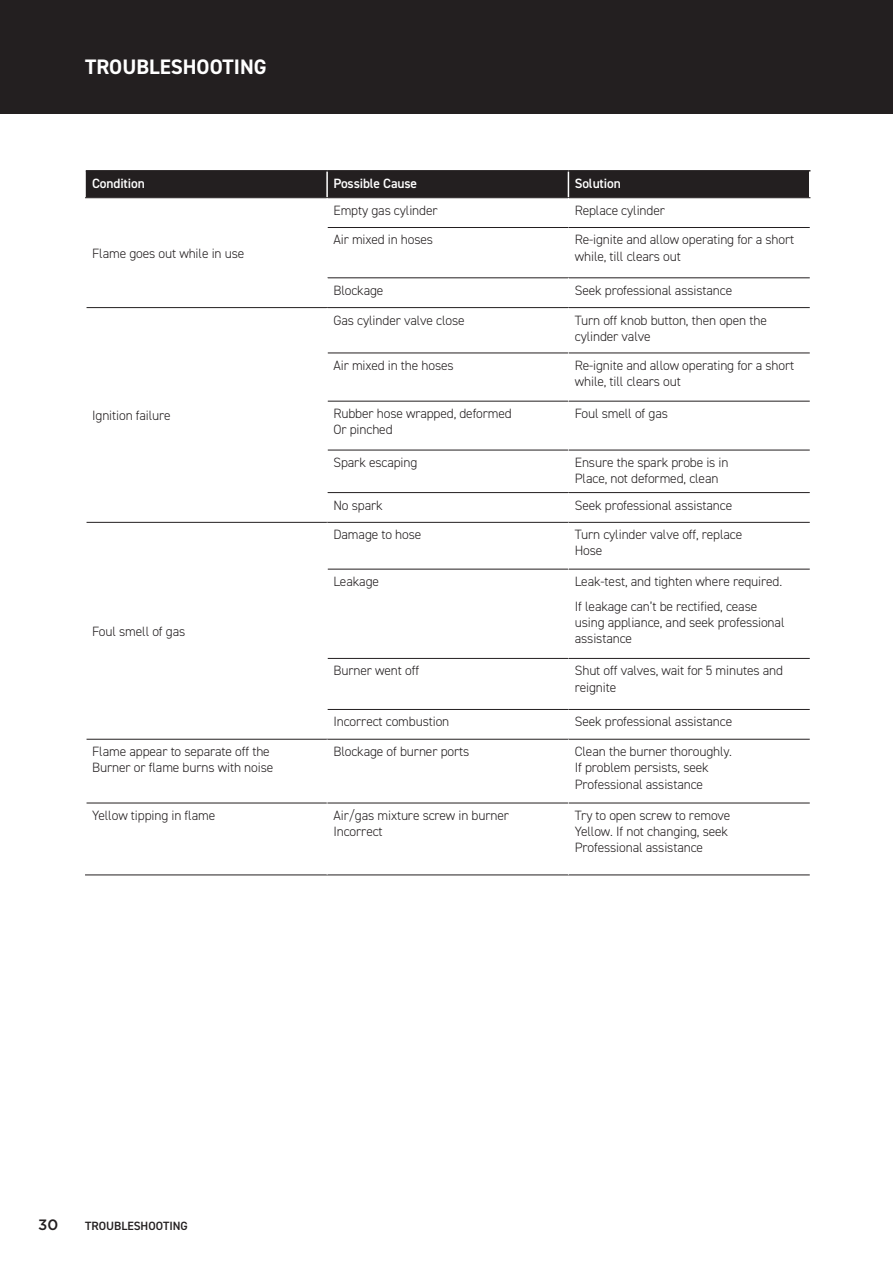
<style>
.page{position:relative;width:893px;height:1263px;background:#fff}
.page>*{position:absolute;margin:0;border:0;box-sizing:border-box;transform-origin:0 0}
.t1{font:700 21px "DIN2014";color:#fff}
.t2{font:500 15px "Gotham";color:#231f20}
.t3{font:300 13.5px/16.2px "DIN2014";letter-spacing:-.01em;color:#231f20}
.t4{font:600 13.5px "DIN2014";letter-spacing:-.01em;color:#fff}
.t5{font:600 12px "DIN2014";color:#231f20}
</style>
<div class="page">
<div style="left:0;top:0;width:893px;height:113px;background:#231f20"></div>
<svg style="left:87px;top:278px;width:723px;height:525px"></svg>
<hr style="left:86px;top:170px;width:241px;height:2px;background:#231f20">
<hr style="left:327px;top:170px;width:241px;height:2px;background:#231f20">
<hr style="left:568px;top:170px;width:242px;height:2px;background:#231f20">
<hr style="left:85px;top:197px;width:242px;height:1px;background:#231f20">
<hr style="left:327px;top:227px;width:241px;height:1px;background:#231f20">
<hr style="left:568px;top:227px;width:242px;height:1px;background:#231f20">
<svg style="left:86px;top:171px;width:724px;height:28px;background:#2a2627"></svg>
<hr style="left:327px;top:227px;width:1px;height:51px;background:#fff">
<hr style="left:327px;top:277px;width:241px;height:1px;background:#231f20">
<hr style="left:568px;top:277px;width:242px;height:1px;background:#231f20">
<svg style="left:327px;top:278px;width:1px;height:29px"></svg>
<svg style="left:568px;top:278px;width:1px;height:29px"></svg>
<hr style="left:87px;top:307px;width:240px;height:1px;background:#231f20">
<hr style="left:327px;top:307px;width:241px;height:1px;background:#231f20">
<hr style="left:568px;top:307px;width:242px;height:1px;background:#231f20">
<hr style="left:327px;top:353px;width:241px;height:1px;background:#231f20">
<hr style="left:568px;top:353px;width:242px;height:1px;background:#231f20">
<hr style="left:327px;top:401px;width:241px;height:1px;background:#231f20">
<hr style="left:568px;top:401px;width:242px;height:1px;background:#231f20">
<hr style="left:327px;top:450px;width:241px;height:1px;background:#231f20">
<hr style="left:568px;top:450px;width:242px;height:1px;background:#231f20">
<hr style="left:327px;top:308px;width:1px;height:45px;background:#fff">
<hr style="left:568px;top:308px;width:1px;height:45px;background:#fff">
<hr style="left:327px;top:353px;width:1px;height:48px;background:#fff">
<hr style="left:568px;top:353px;width:1px;height:48px;background:#fff">
<hr style="left:327px;top:401px;width:1px;height:49px;background:#fff">
<hr style="left:568px;top:401px;width:1px;height:49px;background:#fff">
<hr style="left:327px;top:450px;width:1px;height:43px;background:#fff">
<hr style="left:568px;top:450px;width:1px;height:42px;background:#fff">
<hr style="left:327px;top:492px;width:241px;height:1px;background:#231f20">
<hr style="left:568px;top:492px;width:242px;height:1px;background:#231f20">
<svg style="left:327px;top:493px;width:1px;height:29px"></svg>
<svg style="left:568px;top:493px;width:1px;height:29px"></svg>
<hr style="left:87px;top:522px;width:240px;height:1px;background:#231f20">
<hr style="left:327px;top:522px;width:241px;height:1px;background:#231f20">
<hr style="left:568px;top:522px;width:242px;height:1px;background:#231f20">
<hr style="left:327px;top:569px;width:241px;height:1px;background:#231f20">
<hr style="left:568px;top:569px;width:242px;height:1px;background:#231f20">
<hr style="left:327px;top:658px;width:241px;height:1px;background:#231f20">
<hr style="left:568px;top:658px;width:242px;height:1px;background:#231f20">
<hr style="left:327px;top:523px;width:1px;height:46px;background:#fff">
<hr style="left:568px;top:523px;width:1px;height:46px;background:#fff">
<hr style="left:327px;top:569px;width:1px;height:89px;background:#fff">
<hr style="left:568px;top:569px;width:1px;height:89px;background:#fff">
<hr style="left:327px;top:658px;width:1px;height:51px;background:#fff">
<hr style="left:568px;top:659px;width:1px;height:50px;background:#fff">
<hr style="left:327px;top:709px;width:241px;height:1px;background:#231f20">
<hr style="left:568px;top:709px;width:242px;height:1px;background:#231f20">
<hr style="left:327px;top:709px;width:1px;height:30px;background:#fff">
<svg style="left:568px;top:710px;width:1px;height:29px"></svg>
<hr style="left:87px;top:739px;width:240px;height:1px;background:#231f20">
<hr style="left:327px;top:739px;width:241px;height:1px;background:#231f20">
<hr style="left:568px;top:739px;width:242px;height:1px;background:#231f20">
<hr style="left:87px;top:803px;width:240px;height:1px;background:#231f20">
<hr style="left:327px;top:803px;width:241px;height:1px;background:#231f20">
<hr style="left:568px;top:803px;width:242px;height:1px;background:#231f20">
<hr style="left:85px;top:874px;width:242px;height:1px;background:#231f20">
<hr style="left:327px;top:874px;width:241px;height:1px;background:#231f20">
<hr style="left:568px;top:874px;width:242px;height:1px;background:#231f20">
<hr style="left:327px;top:740px;width:1px;height:63px;background:#fff">
<hr style="left:568px;top:740px;width:1px;height:63px;background:#fff">
<hr style="left:327px;top:803px;width:1px;height:71px;background:#fff">
<hr style="left:568px;top:803px;width:1px;height:71px;background:#fff">
<h1 class="t1" style="left:85px;top:53px;width:183px">TROUBLESHOOTING</h1>
<p class="t4" style="left:92px;top:174px;width:54px">Condition</p>
<p class="t4" style="left:333px;top:174px;width:85px">Possible Cause</p>
<p class="t4" style="left:575px;top:174px;width:47px">Solution</p>
<p class="t3" style="left:92px;top:245px;width:154px">Flame goes out while in use</p>
<p class="t3" style="left:92px;top:407px;width:80px">Ignition failure</p>
<p class="t3" style="left:92px;top:623px;width:95px">Foul smell of gas</p>
<p class="t3" style="left:333px;top:202px;width:106px">Empty gas cylinder</p>
<p class="t3" style="left:575px;top:202px;width:92px">Replace cylinder</p>
<p class="t3" style="left:333px;top:232px;width:101px">Air mixed in hoses</p>
<p class="t3" style="left:575px;top:232px;width:221px">Re-ignite and allow operating for a short while, till clears out</p>
<p class="t3" style="left:333px;top:282px;width:52px">Blockage</p>
<p class="t3" style="left:575px;top:282px;width:159px">Seek professional assistance</p>
<p class="t3" style="left:333px;top:312px;width:133px">Gas cylinder valve close</p>
<p class="t3" style="left:575px;top:312px;width:194px">Turn off knob button, then open the cylinder valve</p>
<p class="t3" style="left:333px;top:357px;width:122px">Air mixed in the hoses</p>
<p class="t3" style="left:575px;top:357px;width:221px">Re-ignite and allow operating for a short while, till clears out</p>
<p class="t3" style="left:333px;top:405px;width:180px">Rubber hose wrapped, deformed<br>Or pinched</p>
<p class="t3" style="left:575px;top:405px;width:95px">Foul smell of gas</p>
<p class="t3" style="left:333px;top:454px;width:85px">Spark escaping</p>
<p class="t3" style="left:575px;top:454px;width:155px">Ensure the spark probe is in<br>Place, not deformed, clean</p>
<p class="t3" style="left:333px;top:497px;width:51px">No spark</p>
<p class="t3" style="left:575px;top:497px;width:159px">Seek professional assistance</p>
<p class="t3" style="left:333px;top:526px;width:89px">Damage to hose</p>
<p class="t3" style="left:575px;top:526px;width:169px">Turn cylinder valve off, replace<br>Hose</p>
<p class="t3" style="left:333px;top:573px;width:47px">Leakage</p>
<p class="t3" style="left:575px;top:569px;width:209px;line-height:24.8px">Leak-test, and tighten where required.<br>If leakage can’t be rectified, cease</p>
<p class="t3" style="left:575px;top:614px;width:211px">using appliance, and seek professional assistance</p>
<p class="t3" style="left:333px;top:663px;width:87px">Burner went off</p>
<p class="t3" style="left:575px;top:663px;width:210px">Shut off valves, wait for 5 minutes and reignite</p>
<p class="t3" style="left:333px;top:714px;width:117px">Incorrect combustion</p>
<p class="t3" style="left:575px;top:714px;width:159px">Seek professional assistance</p>
<p class="t3" style="left:92px;top:743px;width:183px">Flame appear to separate off the<br>Burner or flame burns with noise</p>
<p class="t3" style="left:333px;top:743px;width:137px">Blockage of burner ports</p>
<p class="t3" style="left:575px;top:743px;width:159px">Clean the burner thoroughly.<br>If problem persists, seek<br>Professional assistance</p>
<p class="t3" style="left:92px;top:807px;width:125px">Yellow tipping in flame</p>
<p class="t3" style="left:333px;top:807px;width:177px">Air/gas mixture screw in burner<br>Incorrect</p>
<p class="t3" style="left:575px;top:807px;width:157px">Try to open screw to remove<br>Yellow. If not changing, seek<br>Professional assistance</p>
<p class="t2" style="left:38px;top:1215px;width:22px">30</p>
<p class="t5" style="left:85px;top:1218px;width:104px">TROUBLESHOOTING</p>
</div>
